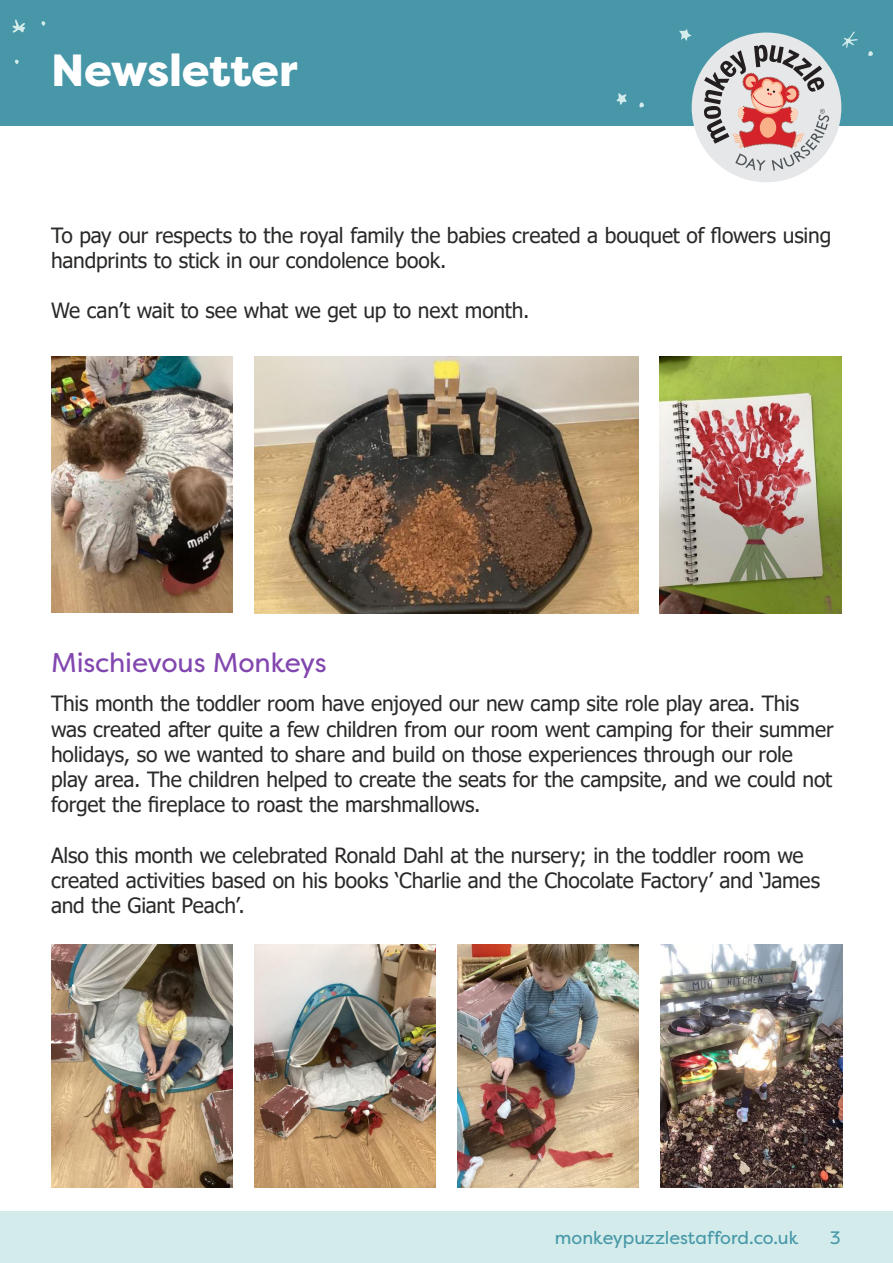
<style>
.page{position:relative;width:893px;height:1263px;background:#fff}
.page>*{position:absolute;margin:0;border:0;box-sizing:border-box;transform-origin:0 0}
.t1{font:800 45px "Filson Pro";letter-spacing:-.005em;color:#fff}
.Paragraph_Style_1{font:27px "Filson Pro";letter-spacing:-.005em;color:#8246af}
.t2{font:21px/25.2px "Tahoma";letter-spacing:-.005em;color:#2c2a29}
.t3{font:18px "Filson Pro";letter-spacing:-.005em;color:#4797a8}
</style>
<div class="page">
<div style="left:0;top:0;width:893px;height:125px;background:#4797a8"></div>
<div style="left:692px;top:33px;width:149px;height:149px;background:#e6e7e9;border-radius:50%"></div>
<svg style="left:704px;top:45px;width:125px;height:126px"></svg>
<svg style="left:679px;top:29px;width:13px;height:12px"></svg>
<svg style="left:842px;top:32px;width:16px;height:16px"></svg>
<svg style="left:868px;top:51px;width:5px;height:5px"></svg>
<svg style="left:616px;top:93px;width:11px;height:12px"></svg>
<svg style="left:639px;top:102px;width:5px;height:6px"></svg>
<svg style="left:13px;top:19px;width:12px;height:14px"></svg>
<svg style="left:41px;top:21px;width:5px;height:5px"></svg>
<svg style="left:15px;top:60px;width:4px;height:4px"></svg>
<div style="left:0;top:1212px;width:893px;height:51px;background:#d3eceb"></div>
<img style="left:51px;top:357px;width:182px;height:256px">
<img style="left:660px;top:357px;width:181px;height:257px">
<img style="left:254px;top:357px;width:384px;height:257px">
<img style="left:457px;top:944px;width:181px;height:243px">
<img style="left:254px;top:944px;width:182px;height:243px">
<img style="left:51px;top:944px;width:182px;height:243px">
<img style="left:660px;top:945px;width:182px;height:242px">
<h1 class="t1" style="left:51px;top:42px;width:248px">Newsletter</h1>
<p class="t2" style="left:51px;top:223px;width:782px">To pay our respects to the royal family the babies created a bouquet of flowers using handprints to stick in our condolence book.</p>
<p class="t2" style="left:51px;top:299px;width:480px">We can’t wait to see what we get up to next month.</p>
<p class="Paragraph_Style_1" style="left:51px;top:645px;width:277px">Mischievous Monkeys</p>
<p class="t2" style="left:51px;top:692px;width:784px">This month the toddler room have enjoyed our new camp site role play area. This was created after quite a few children from our room went camping for their summer holidays, so we wanted to share and build on those experiences through our role play area. The children helped to create the seats for the campsite, and we could not forget the fireplace to roast the marshmallows.</p>
<p class="t2" style="left:51px;top:843px;width:771px">Also this month we celebrated Ronald Dahl at the nursery; in the toddler room we created activities based on his books ‘Charlie and the Chocolate Factory’ and ‘James and the Giant Peach’.</p>
<p class="t3" style="left:555px;top:1225px;width:245px">monkeypuzzlestafford.co.uk</p>
<p class="t3" style="left:830px;top:1225px;width:12px">3</p>
</div>
